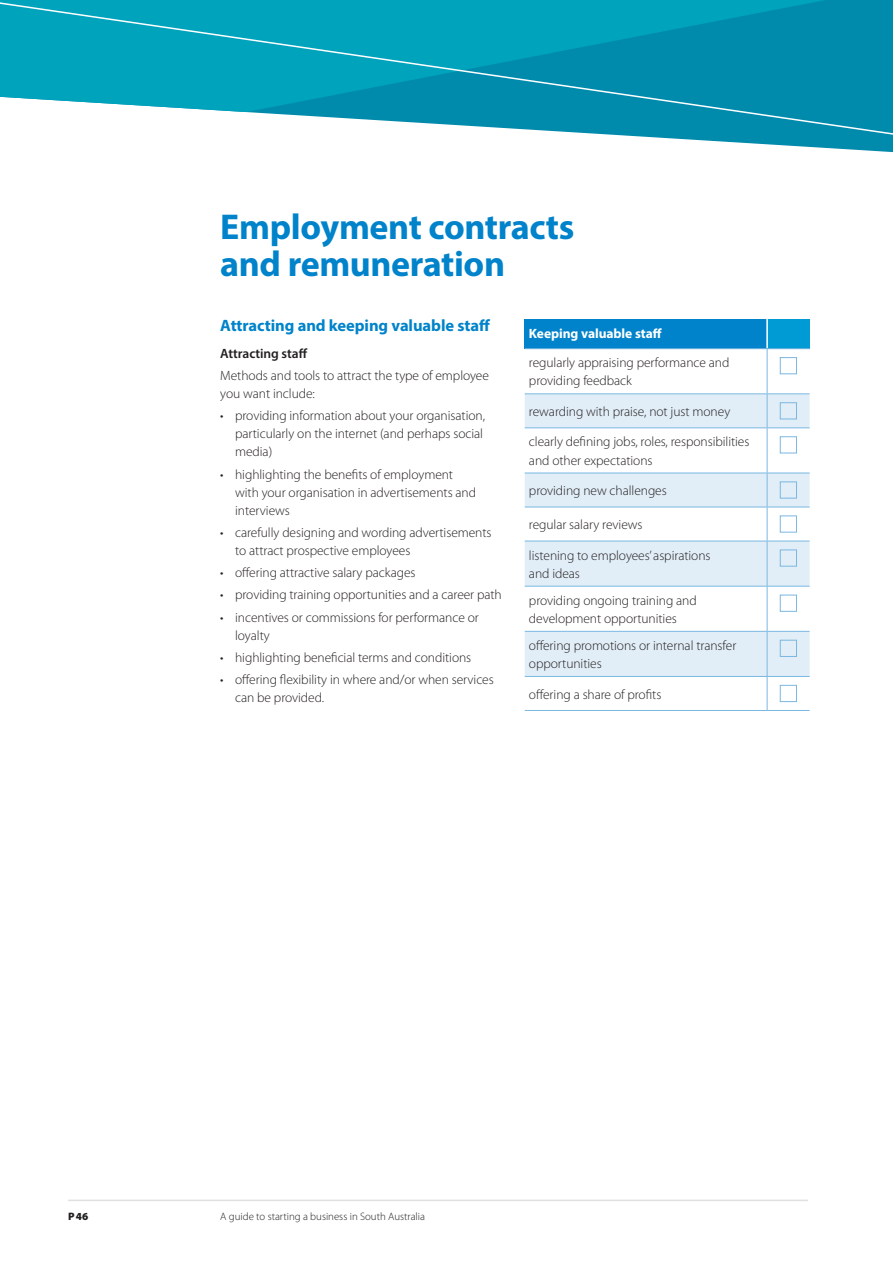
<style>
.page{position:relative;width:893px;height:1263px;background:#fff}
.page>*{position:absolute;margin:0;border:0;box-sizing:border-box;transform-origin:0 0}
.Table_headings{font:700 36px/37.5px "Myriad Pro";letter-spacing:-.01em;color:#0083ca}
.Sub_heading{font:700 16.5px "Myriad Pro";letter-spacing:-.005em;color:#0083ca}
.Side_Panel_Body_Copy{font:300 13.5px/18px "Myriad Pro";letter-spacing:-.005em;color:#231f20}
.Table_title{font:700 13.5px "Myriad Pro";letter-spacing:-.005em;color:#fff}
.Side_Panel_Body_Copy-2{font:600 13.5px "Myriad Pro";letter-spacing:-.005em;color:#231f20}
.t1{font:300 10.8px "Myriad Pro";color:#231f20}
.t2{font:900 10.8px "Myriad Pro";color:#231f20}
</style>
<div class="page">
<div style="left:525px;top:319px;width:242px;height:30px;background:#0083ca"></div>
<div style="left:767px;top:319px;width:43px;height:30px;background:#009bd5"></div>
<svg style="left:525px;top:394px;width:285px;height:282px;fill:#e2eef7"></svg>
<hr style="left:766px;top:319px;width:2px;height:29px;background:#fff">
<hr style="left:525px;top:348px;width:242px;height:1px;background:#7ab7e2">
<hr style="left:767px;top:348px;width:43px;height:1px;background:#7ab7e2">
<hr style="left:767px;top:349px;width:1px;height:44px;background:#7ab7e2">
<hr style="left:525px;top:393px;width:242px;height:1px;background:#7ab7e2">
<hr style="left:767px;top:393px;width:43px;height:1px;background:#7ab7e2">
<hr style="left:767px;top:394px;width:1px;height:33px;background:#7ab7e2">
<hr style="left:525px;top:427px;width:242px;height:1px;background:#7ab7e2">
<hr style="left:767px;top:427px;width:43px;height:1px;background:#7ab7e2">
<hr style="left:525px;top:473px;width:242px;height:1px;background:#7ab7e2">
<hr style="left:767px;top:473px;width:43px;height:1px;background:#7ab7e2">
<hr style="left:525px;top:507px;width:242px;height:1px;background:#7ab7e2">
<hr style="left:767px;top:507px;width:43px;height:1px;background:#7ab7e2">
<hr style="left:525px;top:541px;width:242px;height:1px;background:#7ab7e2">
<hr style="left:767px;top:541px;width:43px;height:1px;background:#7ab7e2">
<hr style="left:767px;top:541px;width:1px;height:45px;background:#7ab7e2">
<hr style="left:525px;top:586px;width:242px;height:1px;background:#7ab7e2">
<hr style="left:767px;top:586px;width:43px;height:1px;background:#7ab7e2">
<hr style="left:767px;top:586px;width:1px;height:45px;background:#7ab7e2">
<hr style="left:525px;top:631px;width:242px;height:1px;background:#7ab7e2">
<hr style="left:767px;top:631px;width:43px;height:1px;background:#7ab7e2">
<hr style="left:767px;top:632px;width:1px;height:44px;background:#7ab7e2">
<hr style="left:525px;top:676px;width:242px;height:1px;background:#7ab7e2">
<hr style="left:767px;top:676px;width:43px;height:1px;background:#7ab7e2">
<hr style="left:767px;top:677px;width:1px;height:33px;background:#7ab7e2">
<hr style="left:525px;top:710px;width:242px;height:1px;background:#7ab7e2">
<hr style="left:767px;top:710px;width:43px;height:1px;background:#7ab7e2">
<hr style="left:767px;top:428px;width:1px;height:45px;background:#7ab7e2">
<hr style="left:767px;top:473px;width:1px;height:34px;background:#7ab7e2">
<hr style="left:767px;top:507px;width:1px;height:34px;background:#7ab7e2">
<div style="left:780px;top:357px;width:17px;height:17px;border:1px solid #7ab7e2"></div>
<div style="left:780px;top:402px;width:17px;height:17px;border:1px solid #7ab7e2"></div>
<div style="left:780px;top:436px;width:17px;height:17px;border:1px solid #7ab7e2"></div>
<div style="left:780px;top:481px;width:17px;height:17px;border:1px solid #7ab7e2"></div>
<div style="left:780px;top:515px;width:17px;height:17px;border:1px solid #7ab7e2"></div>
<div style="left:780px;top:549px;width:17px;height:17px;border:1px solid #7ab7e2"></div>
<div style="left:780px;top:595px;width:17px;height:17px;border:1px solid #7ab7e2"></div>
<div style="left:780px;top:640px;width:17px;height:17px;border:1px solid #7ab7e2"></div>
<div style="left:780px;top:685px;width:17px;height:17px;border:1px solid #7ab7e2"></div>
<svg style="left:0;top:0;width:893px;height:153px"></svg>
<hr style="left:68px;top:1199px;width:740px;height:2px;background:#e0e0e0">
<p class="Table_headings" style="left:220px;top:206px;width:356px">Employment contracts and remuneration</p>
<p class="Sub_heading" style="left:220px;top:315px;width:271px">Attracting and keeping valuable staff</p>
<p class="Side_Panel_Body_Copy-2" style="left:220px;top:345px;width:89px">Attracting staff</p>
<p class="Side_Panel_Body_Copy" style="left:220px;top:367px;width:270px">Methods and tools to attract the type of employee you want include:</p>
<p class="Side_Panel_Body_Copy" style="left:235px;top:407px;width:251px;text-indent:-15px">• providing information about your organisation, particularly on the internet (and perhaps social media)</p>
<p class="Side_Panel_Body_Copy" style="left:235px;top:465px;width:242px;text-indent:-15px">• highlighting the benefits of employment with your organisation in advertisements and interviews</p>
<p class="Side_Panel_Body_Copy" style="left:235px;top:524px;width:258px;text-indent:-15px">• carefully designing and wording advertisements to attract prospective employees</p>
<p class="Side_Panel_Body_Copy" style="left:220px;top:564px;width:197px">• offering attractive salary packages</p>
<p class="Side_Panel_Body_Copy" style="left:220px;top:586px;width:283px">• providing training opportunities and a career path</p>
<p class="Side_Panel_Body_Copy" style="left:235px;top:608px;width:245px;text-indent:-15px">• incentives or commissions for performance or loyalty</p>
<p class="Side_Panel_Body_Copy" style="left:220px;top:649px;width:253px">• highlighting beneficial terms and conditions</p>
<p class="Side_Panel_Body_Copy" style="left:235px;top:671px;width:260px;text-indent:-15px">• offering flexibility in where and/or when services can be provided.</p>
<p class="Table_title" style="left:529px;top:324px;width:134px">Keeping valuable staff</p>
<p class="Side_Panel_Body_Copy" style="left:529px;top:354px;width:202px">regularly appraising performance and providing feedback</p>
<p class="Side_Panel_Body_Copy" style="left:529px;top:403px;width:203px">rewarding with praise, not just money</p>
<p class="Side_Panel_Body_Copy" style="left:529px;top:433px;width:222px">clearly defining jobs, roles, responsibilities and other expectations</p>
<p class="Side_Panel_Body_Copy" style="left:529px;top:482px;width:139px">providing new challenges</p>
<p class="Side_Panel_Body_Copy" style="left:529px;top:516px;width:115px">regular salary reviews</p>
<p class="Side_Panel_Body_Copy" style="left:529px;top:546px;width:183px">listening to employees’ aspirations and ideas</p>
<p class="Side_Panel_Body_Copy" style="left:529px;top:591px;width:169px">providing ongoing training and development opportunities</p>
<p class="Side_Panel_Body_Copy" style="left:529px;top:637px;width:209px">offering promotions or internal transfer opportunities</p>
<p class="Side_Panel_Body_Copy" style="left:529px;top:685px;width:134px">offering a share of profits</p>
<p class="t2" style="left:68px;top:1210px;width:22px">P 46</p>
<p class="t1" style="left:220px;top:1210px;width:206px">A guide to starting a business in South Australia</p>
</div>
